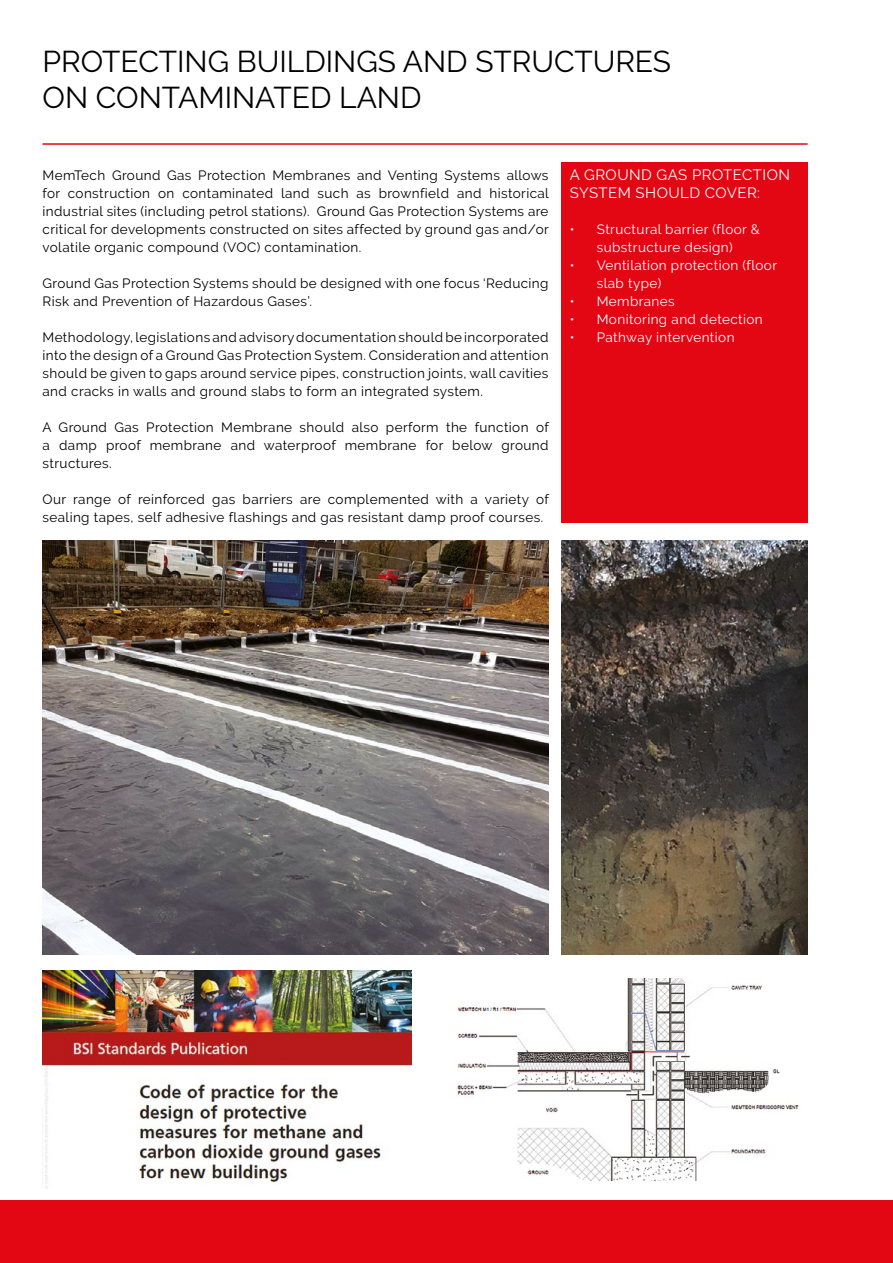
<style>
.page{position:relative;width:893px;height:1263px;background:#fff}
.page>*{position:absolute;margin:0;border:0;box-sizing:border-box;transform-origin:0 0}
.t1{font:30px/36px "Raleway";color:#000}
.t2{font:15px/18px "Raleway";letter-spacing:.03em;color:#fff}
.t3{font:13.5px/18px "Raleway";letter-spacing:.03em;color:#000;text-align:justify}
.t4{font:13.5px/18px "Raleway";letter-spacing:.03em;color:#fff;text-align:center}
</style>
<div class="page">
<img style="left:43px;top:540px;width:506px;height:414px">
<div style="left:0;top:1200px;width:893px;height:63px;background:#e30613"></div>
<hr style="left:43px;top:143px;width:765px;height:2px;background:#e30613">
<div style="left:561px;top:162px;width:247px;height:360px;background:#e30613"></div>
<img style="left:43px;top:971px;width:369px;height:217px">
<img style="left:561px;top:540px;width:247px;height:414px">
<img style="left:457px;top:978px;width:342px;height:203px">
<h1 class="t1" style="left:43px;top:43px;width:630px">PROTECTING BUILDINGS AND STRUCTURES<br>ON CONTAMINATED LAND</h1>
<p class="t3" style="left:43px;top:166px;width:508px">MemTech Ground Gas Protection Membranes and Venting Systems allows for construction on contaminated land such as brownfield and historical industrial sites (including petrol stations). Ground Gas Protection Systems are critical for developments constructed on sites affected by ground gas and/or volatile organic compound (VOC) contamination.</p>
<p class="t3" style="left:43px;top:274px;width:507px">Ground Gas Protection Systems should be designed with one focus ‘Reducing<br>Risk and Prevention of Hazardous Gases’.</p>
<p class="t3" style="left:43px;top:328px;width:507px">Methodology, legislations and advisory documentation should be incorporated into the design of a Ground Gas Protection System. Consideration and attention should be given to gaps around service pipes, construction joints, wall cavities and cracks in walls and ground slabs to form an integrated system.</p>
<p class="t3" style="left:43px;top:418px;width:508px">A Ground Gas Protection Membrane should also perform the function of a damp proof membrane and waterproof membrane for below ground structures.</p>
<p class="t3" style="left:43px;top:490px;width:508px">Our range of reinforced gas barriers are complemented with a variety of sealing tapes, self adhesive flashings and gas resistant damp proof courses.</p>
<p class="t2" style="left:570px;top:166px;width:222px">A GROUND GAS PROTECTION<br>SYSTEM SHOULD COVER:</p>
<p class="t4" style="left:570px;top:220px;width:192px">• Structural barrier (floor &amp; substructure design)</p>
<p class="t4" style="left:597px;top:256px;width:182px;text-align:left;text-indent:-27px">• Ventilation protection (floor slab type)</p>
<p class="t4" style="left:570px;top:292px;width:107px">• Membranes</p>
<p class="t4" style="left:570px;top:310px;width:195px">• Monitoring and detection</p>
<p class="t4" style="left:570px;top:328px;width:166px">• Pathway intervention</p>
</div>
